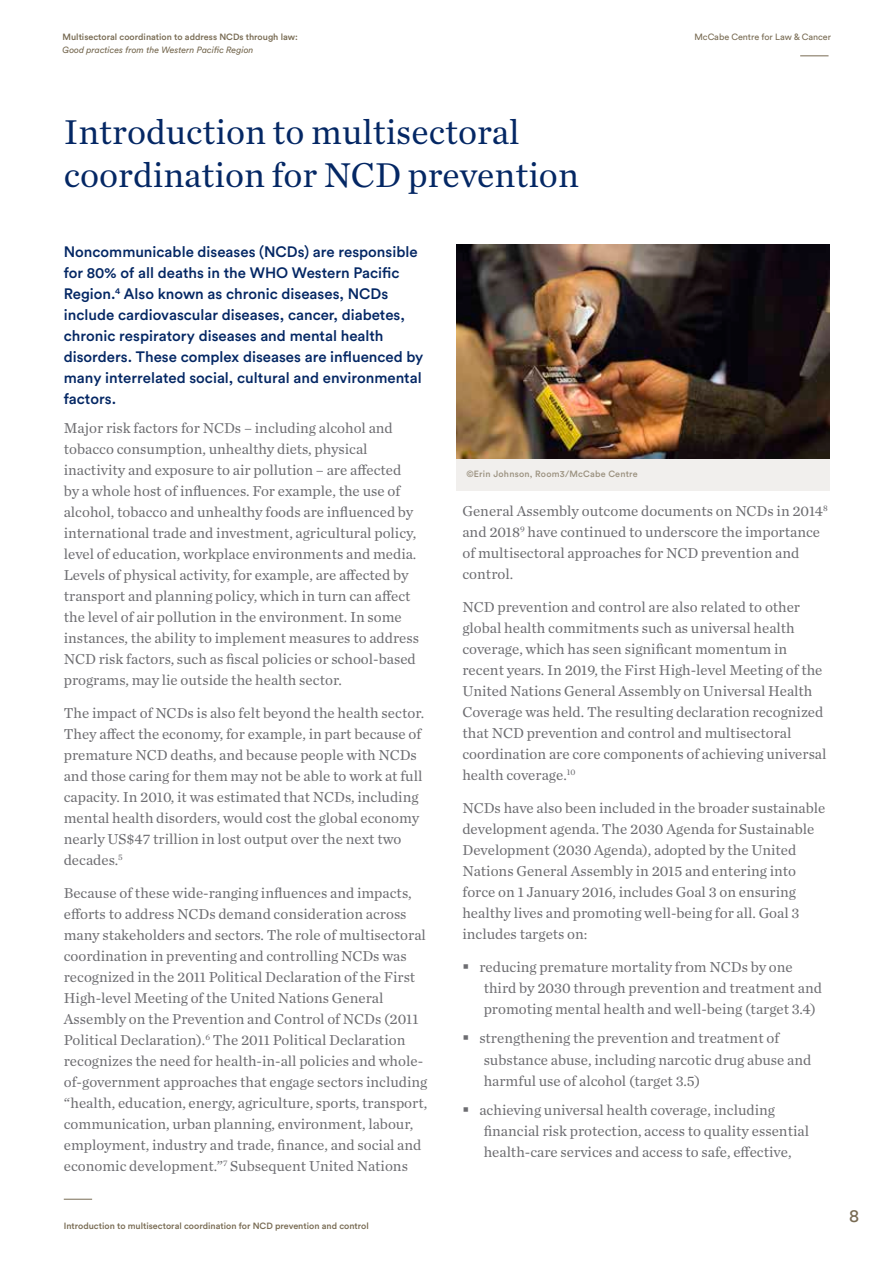
<style>
.page{position:relative;width:893px;height:1263px;background:#fff}
.page>*{position:absolute;margin:0;border:0;box-sizing:border-box;transform-origin:0 0}
.t1{font:36px/43.2px "Chronicle Text G1";color:#042764}
.t2{font:18px "Circular Std";color:#786b53}
.t3{font:15px/21px "Chronicle Text G1";color:#6d6d71}
.t4{font:500 15px/21px "Circular Std";color:#042764}
.t5{font:500 9px "Circular Std";color:#786b53}
.t6{font:italic 9px "Circular Std";color:#786b53}
.t7{font:500 9px "Circular Std";letter-spacing:.025em;color:#786b53}
.t8{font:9px "Circular Std";color:#786b53}
</style>
<div class="page">
<img style="left:456px;top:244px;width:373px;height:215px">
<svg style="left:64px;top:1199px;width:28px;height:1px"></svg>
<svg style="left:800px;top:55px;width:28px;height:1px"></svg>
<div style="left:456px;top:459px;width:373px;height:32px;background:#f1efed"></div>
<p class="t5" style="left:63px;top:31px;width:237px">Multisectoral coordination to address NCDs through law:</p>
<p class="t6" style="left:63px;top:45px;width:193px">Good practices from the Western Pacific Region</p>
<p class="t8" style="left:694px;top:31px;width:138px">McCabe Centre for Law &amp; Cancer</p>
<h1 class="t1" style="left:64px;top:108px;width:517px">Introduction to multisectoral coordination for NCD prevention</h1>
<p class="t4" style="left:64px;top:241px;width:361px">Noncommunicable diseases (NCDs) are responsible for 80% of all deaths in the WHO Western Pacific Region.<sup>4</sup> Also known as chronic diseases, NCDs include cardiovascular diseases, cancer, diabetes, chronic respiratory diseases and mental health disorders. These complex diseases are influenced by many interrelated social, cultural and environmental factors.</p>
<p class="t3" style="left:64px;top:417px;width:357px">Major risk factors for NCDs – including alcohol and tobacco consumption, unhealthy diets, physical inactivity and exposure to air pollution – are affected by a whole host of influences. For example, the use of alcohol, tobacco and unhealthy foods are influenced by international trade and investment, agricultural policy, level of education, workplace environments and media.<br>Levels of physical activity, for example, are affected by transport and planning policy, which in turn can affect the level of air pollution in the environment. In some instances, the ability to implement measures to address NCD risk factors, such as fiscal policies or school-based programs, may lie outside the health sector.</p>
<p class="t3" style="left:64px;top:702px;width:362px">The impact of NCDs is also felt beyond the health sector.<br>They affect the economy, for example, in part because of premature NCD deaths, and because people with NCDs and those caring for them may not be able to work at full capacity. In 2010, it was estimated that NCDs, including mental health disorders, would cost the global economy nearly US$47 trillion in lost output over the next two decades.<sup>5</sup></p>
<p class="t3" style="left:64px;top:882px;width:365px">Because of these wide-ranging influences and impacts, efforts to address NCDs demand consideration across many stakeholders and sectors. The role of multisectoral coordination in preventing and controlling NCDs was recognized in the 2011 Political Declaration of the First High-level Meeting of the United Nations General Assembly on the Prevention and Control of NCDs (2011<br>Political Declaration).<sup>6</sup> The 2011 Political Declaration recognizes the need for health-in-all policies and whole&shy;of-government approaches that engage sectors including “health, education, energy, agriculture, sports, transport, communication, urban planning, environment, labour, employment, industry and trade, finance, and social and economic development.”<sup>7</sup> Subsequent United Nations</p>
<p class="t5" style="left:64px;top:1220px;width:306px">Introduction to multisectoral coordination for NCD prevention and control</p>
<p class="t7" style="left:466px;top:468px;width:173px">©Erin Johnson, Room3/McCabe Centre</p>
<p class="t3" style="left:462px;top:500px;width:367px">General Assembly outcome documents on NCDs in 2014<sup>8 </sup>and 2018<sup>9</sup> have continued to underscore the importance of multisectoral approaches for NCD prevention and control.</p>
<p class="t3" style="left:462px;top:596px;width:365px">NCD prevention and control are also related to other global health commitments such as universal health coverage, which has seen significant momentum in recent years. In 2019, the First High-level Meeting of the United Nations General Assembly on Universal Health Coverage was held. The resulting declaration recognized that NCD prevention and control and multisectoral coordination are core components of achieving universal health coverage.<sup>10</sup></p>
<p class="t3" style="left:462px;top:797px;width:365px">NCDs have also been included in the broader sustainable development agenda. The 2030 Agenda for Sustainable Development (2030 Agenda), adopted by the United Nations General Assembly in 2015 and entering into force on 1 January 2016, includes Goal 3 on ensuring healthy lives and promoting well-being for all. Goal 3 includes targets on:</p>
<p class="t3" style="left:484px;top:956px;width:340px;text-indent:-21px">▪ reducing premature mortality from NCDs by one third by 2030 through prevention and treatment and promoting mental health and well-being (target 3.4)</p>
<p class="t3" style="left:484px;top:1027px;width:329px;text-indent:-21px">▪ strengthening the prevention and treatment of substance abuse, including narcotic drug abuse and harmful use of alcohol (target 3.5)</p>
<p class="t3" style="left:484px;top:1099px;width:327px;text-indent:-21px">▪ achieving universal health coverage, including financial risk protection, access to quality essential health-care services and access to safe, effective,</p>
<p class="t2" style="left:849px;top:1204px;width:12px">8</p>
</div>
